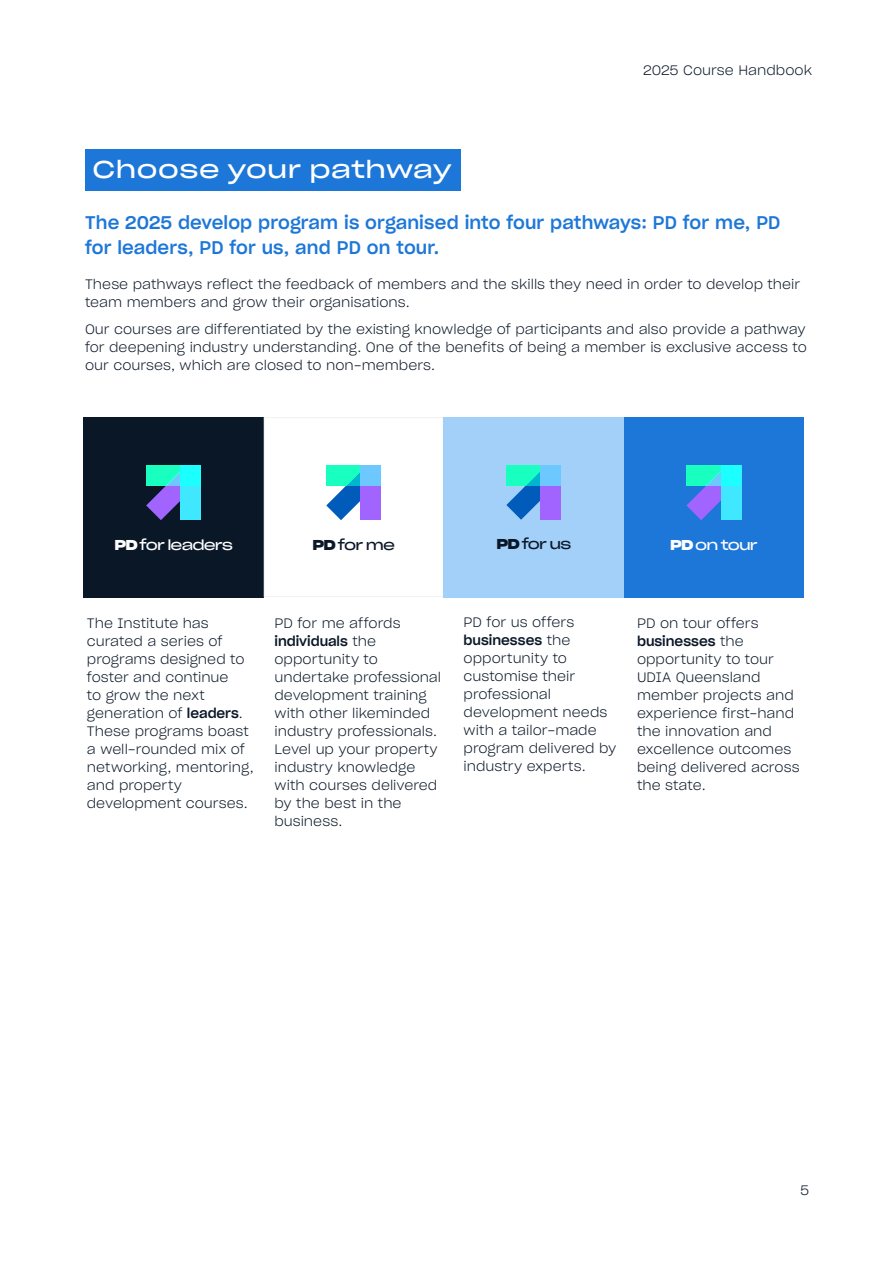
<style>
.page{position:relative;width:893px;height:1263px;background:#fff}
.page>*{position:absolute;margin:0;border:0;box-sizing:border-box;transform-origin:0 0}
.Heading_2{font:24px "Sharp Grotesk Book 25";letter-spacing:.02em;color:#fff}
.Feature_paragraph{font:18px/25.5px "Sharp Grotesk Medium 20";letter-spacing:.01em;color:#1d77d8}
.t1{font:13.95px "Sharp Grotesk Book 25";letter-spacing:-.06em;color:#fff}
.t2{font:13.95px "Sharp Grotesk Book 25";letter-spacing:-.06em;color:#0a1727}
.t3{font:13.5px/18px "Sharp Grotesk Light 20";color:#0a1727}
.s1{font-family:"Sharp Grotesk Semi Bold 25"}
.s2{font-family:"Sharp Grotesk Medium 20"}
</style>
<div class="page">
<div style="left:84px;top:417px;width:180px;height:181px;background:#0a1727"></div>
<div style="left:85px;top:149px;width:376px;height:41px;background:#1d77d8"></div>
<div style="left:264px;top:417px;width:180px;height:180px;background:#fff;border:1px solid #f3f3f4"></div>
<div style="left:624px;top:417px;width:180px;height:181px;background:#1d77d8"></div>
<div style="left:444px;top:417px;width:180px;height:181px;background:#a3d0f9"></div>
<svg style="left:146px;top:486px;width:34px;height:34px"></svg>
<div style="left:180px;top:465px;width:21px;height:55px;background:#3fe8ff"></div>
<svg style="left:146px;top:465px;width:55px;height:21px"></svg>
<svg style="left:506px;top:486px;width:34px;height:34px"></svg>
<div style="left:540px;top:465px;width:21px;height:55px;background:#a164ff"></div>
<svg style="left:506px;top:465px;width:55px;height:21px"></svg>
<svg style="left:326px;top:486px;width:34px;height:34px"></svg>
<div style="left:360px;top:465px;width:21px;height:55px;background:#a164ff"></div>
<svg style="left:326px;top:465px;width:55px;height:21px"></svg>
<svg style="left:686px;top:486px;width:35px;height:34px"></svg>
<div style="left:721px;top:465px;width:20px;height:55px;background:#3fe8ff"></div>
<svg style="left:686px;top:465px;width:55px;height:21px"></svg>
<p class="Heading_2" style="left:93px;top:148px;width:361px">Choose your pathway</p>
<p class="t3" style="left:643px;top:60px;width:171px">2025 Course Handbook</p>
<p class="Feature_paragraph" style="left:85px;top:208px;width:697px">The 2025 develop program is organised into four pathways: PD for me, PD for leaders, PD for us, and PD on tour.</p>
<p class="t3" style="left:85px;top:275px;width:717px">These pathways reflect the feedback of members and the skills they need in order to develop their team members and grow their organisations.</p>
<p class="t3" style="left:85px;top:319px;width:723px;text-align:justify">Our courses are differentiated by the existing knowledge of participants and also provide a pathway for deepening industry understanding. One of the benefits of being a member is exclusive access to our courses, which are closed to non-members.</p>
<p class="t1" style="left:114px;top:533px;width:120px"><span class="s1">PD</span> for leaders</p>
<p class="t2" style="left:313px;top:533px;width:84px"><span class="s1">PD</span> for me</p>
<p class="t2" style="left:496px;top:532px;width:76px"><span class="s1">PD</span> for us</p>
<p class="t1" style="left:670px;top:533px;width:89px"><span class="s1">PD</span> on tour</p>
<p class="t3" style="left:87px;top:613px;width:168px">The Institute has curated a series of programs designed to foster and continue<br>to grow the next generation of <span class="s2">leaders</span>.<br>These programs boast a well-rounded mix of networking, mentoring, and property development courses.</p>
<p class="t3" style="left:464px;top:613px;width:154px">PD for us offers <span class="s2">businesses</span> the opportunity to customise their professional development needs with a tailor-made program delivered by industry experts.</p>
<p class="t3" style="left:637px;top:613px;width:164px">PD on tour offers <span class="s2">businesses</span> the opportunity to tour<br>UDIA Queensland member projects and experience first-hand the innovation and excellence outcomes being delivered across the state.</p>
<p class="t3" style="left:274px;top:613px;width:168px">PD for me affords <span class="s2">individuals</span> the opportunity to undertake professional development training with other likeminded industry professionals.<br>Level up your property industry knowledge with courses delivered by the best in the business.</p>
<p class="t3" style="left:800px;top:1180px;width:11px">5</p>
</div>
